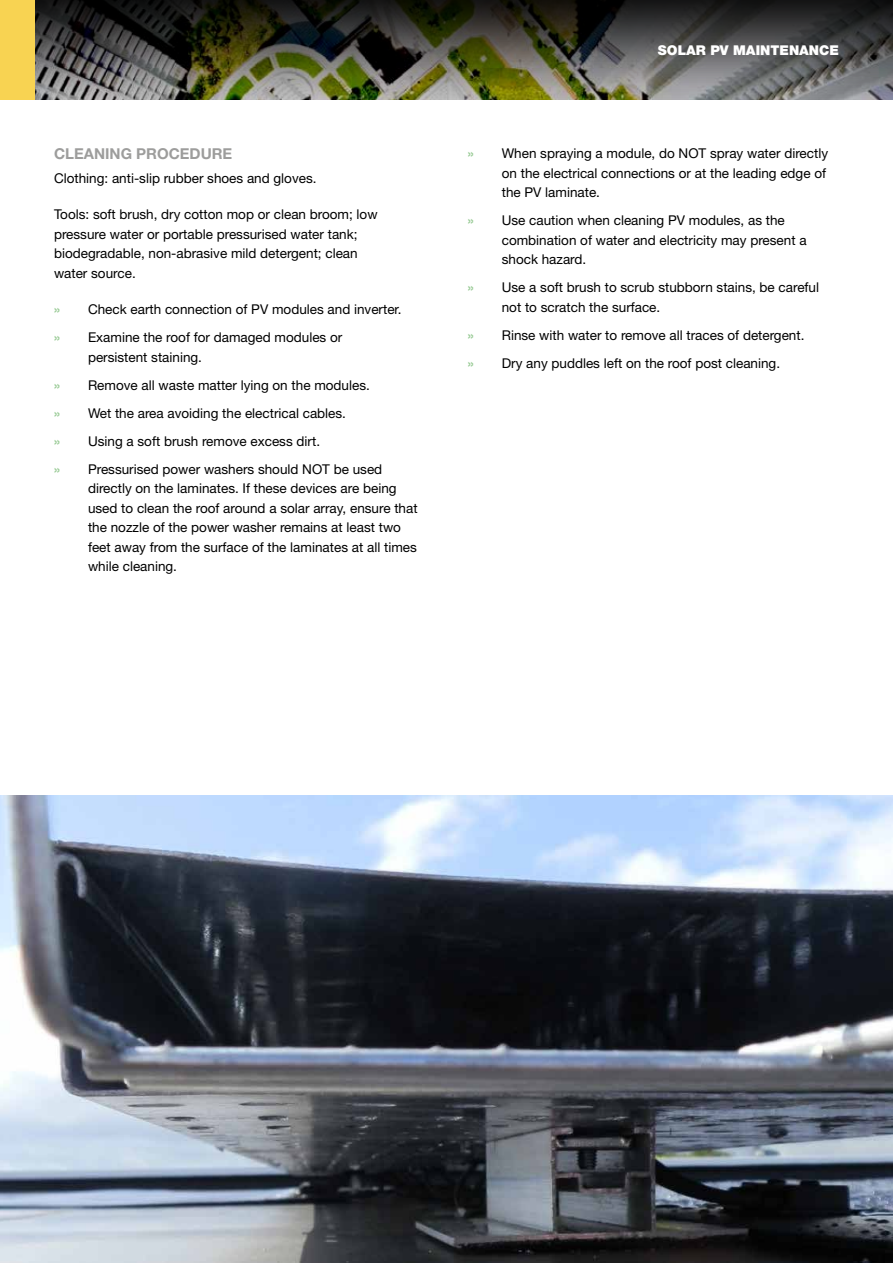
<style>
.page{position:relative;width:893px;height:1263px;background:#fff}
.page>*{position:absolute;margin:0;border:0;box-sizing:border-box;transform-origin:0 0}
.t1{font:700 15px "Helvetica Neue East A";color:#9d9d9c}
.t2{font:13.5px/19.5px "Helvetica Neue";color:#000}
.t3{font:900 13.5px "Helvetica Neue";color:#fff}
.s1{font-family:"Helvetica Neue East A";font-weight:700;color:#9dcd9a}
</style>
<div class="page">
<img style="left:0;top:796px;width:893px;height:467px">
<img style="left:34px;top:0;width:859px;height:99px">
<div style="left:0;top:0;width:34px;height:99px;background:#f8d352"></div>
<p class="t1" style="left:54px;top:144px;width:180px">CLEANING PROCEDURE</p>
<p class="t2" style="left:54px;top:168px;width:264px">Clothing: anti-slip rubber shoes and gloves.</p>
<p class="t2" style="left:54px;top:205px;width:325px">Tools: soft brush, dry cotton mop or clean broom; low pressure water or portable pressurised water tank; biodegradable, non-abrasive mild detergent; clean water source.</p>
<p class="t2" style="left:54px;top:295px;width:349px;line-height:28px"><span class="s1">»</span> Check earth connection of PV modules and inverter. <span class="s1">»</span> Examine the roof for damaged modules or</p>
<p class="t2" style="left:54px;top:343px;width:330px;line-height:28px;text-indent:34px">persistent staining.<br><span class="s1">»</span> Remove all waste matter lying on the modules.<br><span class="s1">»</span> Wet the area avoiding the electrical cables.<br><span class="s1">»</span> Using a soft brush remove excess dirt.<br><span class="s1">»</span> Pressurised power washers should NOT be used</p>
<p class="t2" style="left:88px;top:479px;width:331px">directly on the laminates. If these devices are being used to clean the roof around a solar array, ensure that the nozzle of the power washer remains at least two feet away from the surface of the laminates at all times while cleaning.</p>
<p class="t3" style="left:658px;top:42px;width:183px">SOLAR PV MAINTENANCE</p>
<p class="t2" style="left:502px;top:143px;width:328px;text-indent:-34px"><span class="s1">»</span> When spraying a module, do NOT spray water directly on the electrical connections or at the leading edge of the PV laminate.</p>
<p class="t2" style="left:502px;top:210px;width:306px;text-indent:-34px"><span class="s1">»</span> Use caution when cleaning PV modules, as the combination of water and electricity may present a shock hazard.</p>
<p class="t2" style="left:502px;top:277px;width:319px;text-indent:-34px"><span class="s1">»</span> Use a soft brush to scrub stubborn stains, be careful not to scratch the surface.</p>
<p class="t2" style="left:468px;top:321px;width:338px;line-height:28px"><span class="s1">»</span> Rinse with water to remove all traces of detergent. <span class="s1">»</span> Dry any puddles left on the roof post cleaning.</p>
</div>
